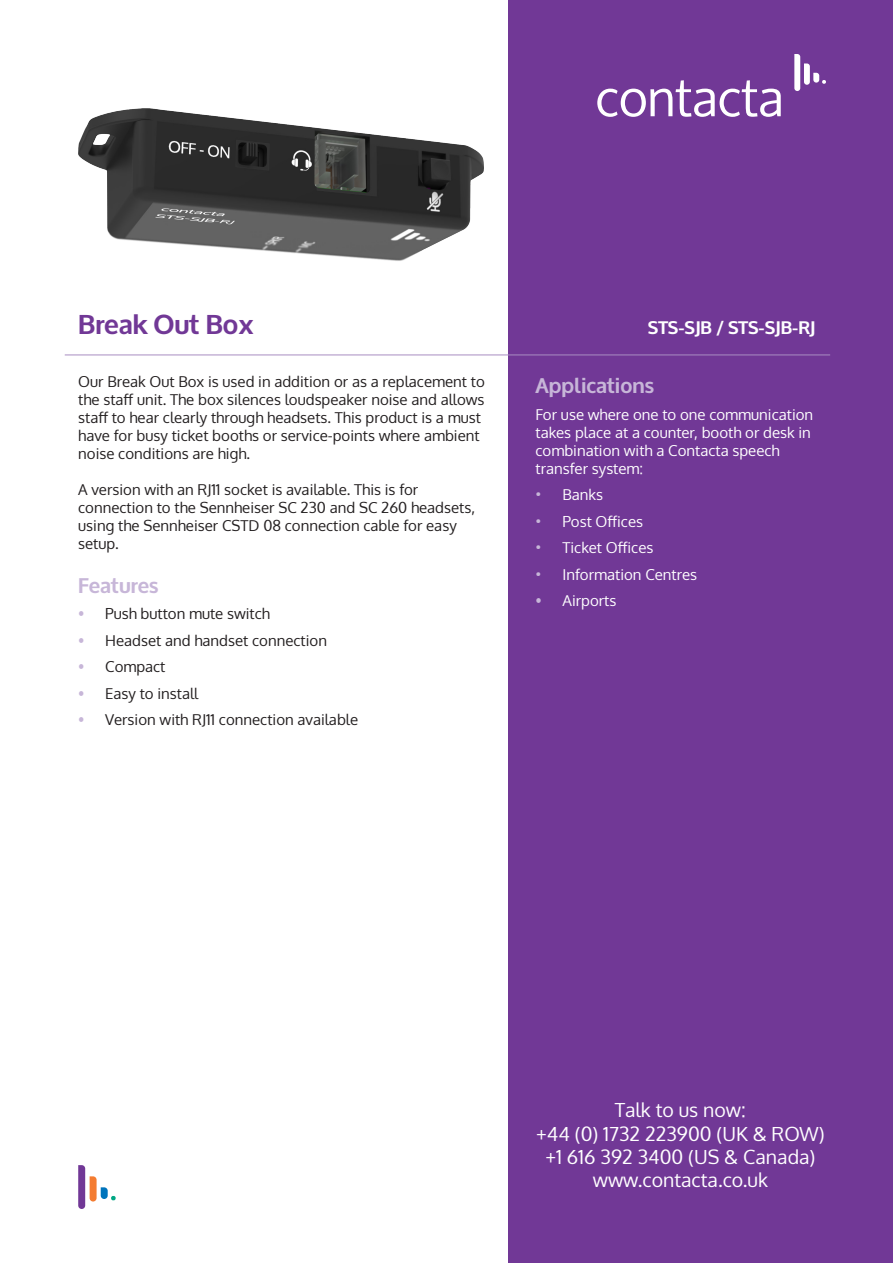
<style>
.page{position:relative;width:893px;height:1263px;background:#fff}
.page>*{position:absolute;margin:0;border:0;box-sizing:border-box;transform-origin:0 0}
.t1{font:700 27px "Oxygen";color:#713896}
.t2{font:700 21px "Oxygen";color:#c7b6d8}
.t3{font:19.5px "Oxygen";color:#fff}
.t4{font:700 18px "Oxygen";color:#fff}
.Paragraph_Style_1{font:15px/18px "Oxygen";color:#231f20}
.Paragraph_Style_1-2{font:15px/18px "Oxygen";color:#fff}
.Paragraph_Style_2{font:15px "Oxygen";color:#231f20}
.s1{color:#c7b6d8}
.s2{font-weight:300;color:#c7b6d8}
</style>
<div class="page">
<div style="left:508px;top:0;width:385px;height:1263px;background:#713896"></div>
<svg style="left:78px;top:1165px;width:38px;height:44px"></svg>
<svg style="left:597px;top:80px;width:184px;height:37px"></svg>
<svg style="left:794px;top:54px;width:32px;height:37px"></svg>
<hr style="left:65px;top:355px;width:765px;height:1px;background:#a98dc1">
<img style="left:78px;top:108px;width:405px;height:153px">
<p class="t1" style="left:78px;top:308px;width:177px">Break Out Box</p>
<p class="Paragraph_Style_1" style="left:78px;top:373px;width:408px">Our Break Out Box is used in addition or as a replacement to the staff unit. The box silences loudspeaker noise and allows staff to hear clearly through headsets. This product is a must have for busy ticket booths or service-points where ambient noise conditions are high.</p>
<p class="Paragraph_Style_1" style="left:78px;top:481px;width:398px">A version with an RJ11 socket is available. This is for connection to the Sennheiser SC 230 and SC 260 headsets, using the Sennheiser CSTD 08 connection cable for easy setup.</p>
<p class="t2" style="left:78px;top:572px;width:82px">Features</p>
<p class="Paragraph_Style_1" style="left:78px;top:605px;width:193px"><span class="s1">•</span> Push button mute switch</p>
<p class="Paragraph_Style_1" style="left:78px;top:631px;width:250px"><span class="s1">•</span> Headset and handset connection</p>
<p class="Paragraph_Style_1" style="left:78px;top:658px;width:89px"><span class="s1">•</span> Compact</p>
<p class="Paragraph_Style_2" style="left:78px;top:683px;width:122px"><span class="s1">•</span> Easy to install</p>
<p class="Paragraph_Style_2" style="left:78px;top:710px;width:281px"><span class="s1">•</span> Version with RJ11 connection available</p>
<p class="t4" style="left:648px;top:317px;width:169px">STS-SJB / STS-SJB-RJ</p>
<p class="t2" style="left:535px;top:373px;width:120px">Applications</p>
<p class="Paragraph_Style_1-2" style="left:535px;top:405px;width:279px">For use where one to one communication takes place at a counter, booth or desk in combination with a Contacta speech transfer system:</p>
<p class="Paragraph_Style_1-2" style="left:535px;top:486px;width:69px"><span class="s2">•</span> Banks</p>
<p class="Paragraph_Style_1-2" style="left:535px;top:512px;width:109px"><span class="s2">•</span> Post Offices</p>
<p class="Paragraph_Style_1-2" style="left:535px;top:539px;width:119px"><span class="s2">•</span> Ticket Offices</p>
<p class="Paragraph_Style_1-2" style="left:535px;top:565px;width:163px"><span class="s2">•</span> Information Centres</p>
<p class="Paragraph_Style_1-2" style="left:535px;top:592px;width:82px"><span class="s1">•</span> Airports</p>
<p class="t3" style="left:615px;top:1097px;width:132px">Talk to us now:</p>
<p class="t3" style="left:536px;top:1120px;width:290px">+44 (0) 1732 223900 (UK &amp; ROW)</p>
<p class="t3" style="left:545px;top:1144px;width:272px">+1 616 392 3400 (US &amp; Canada)</p>
<p class="t3" style="left:593px;top:1167px;width:177px">www.contacta.co.uk</p>
</div>
